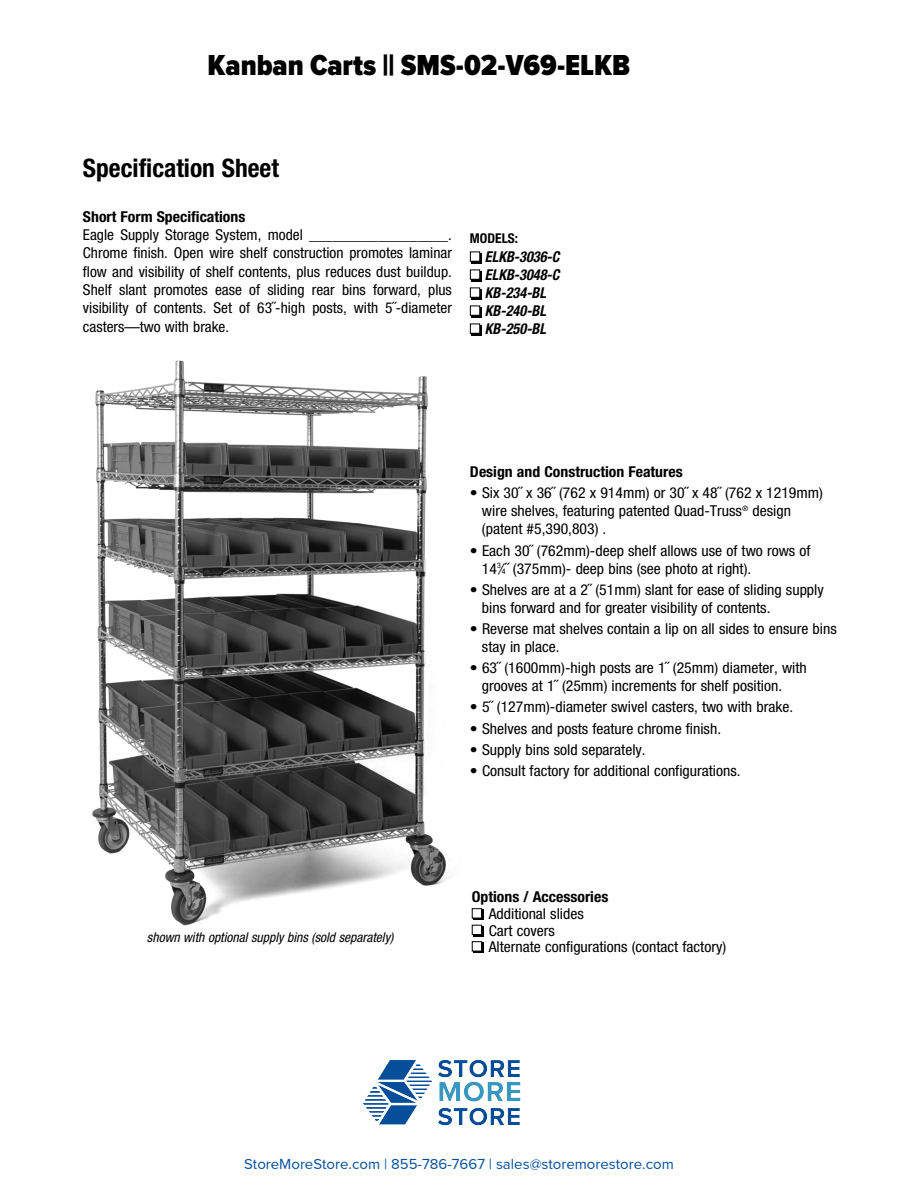
<style>
.page{position:relative;width:918px;height:1188px;background:#fff}
.page>*{position:absolute;margin:0;border:0;box-sizing:border-box;transform-origin:0 0}
.t1{font:900 30px "Proxima Nova Cond";color:#000}
.t2{font:700 condensed 25.5px "Helvetica Neue LT Pro";color:#000}
.t3{font:condensed 15px/18px "Helvetica Neue LT Pro";color:#000;scale:1.05 1}
.t4{font:condensed 15px/18.3px "Helvetica Neue LT Pro";color:#000;text-align:justify}
.t5{font:700 condensed 15px "Helvetica Neue LT Pro";color:#000;scale:1.05 1}
.t6{font:15px "Proxima Nova";color:#054f9c}
.t7{font:italic 700 condensed 15px/18px "Helvetica Neue LT Pro";color:#000;scale:.95 1}
.t8{font:italic condensed 13.5px "Helvetica Neue LT Pro";color:#000}
.t9{font:700 condensed 13.5px "Helvetica Neue LT Pro";color:#000}
.s1{font-size:7.5px}
</style>
<div class="page">
<div style="left:471px;top:253px;width:11px;height:10px;background:#000"></div>
<div style="left:471px;top:252px;width:8px;height:9px;background:#fff"></div>
<div style="left:470px;top:252px;width:10px;height:10px;border:1px solid #000"></div>
<div style="left:471px;top:289px;width:11px;height:10px;background:#000"></div>
<div style="left:471px;top:288px;width:8px;height:9px;background:#fff"></div>
<div style="left:470px;top:288px;width:10px;height:10px;border:1px solid #000"></div>
<div style="left:471px;top:307px;width:11px;height:10px;background:#000"></div>
<div style="left:471px;top:306px;width:8px;height:9px;background:#fff"></div>
<div style="left:470px;top:306px;width:10px;height:10px;border:1px solid #000"></div>
<div style="left:471px;top:325px;width:11px;height:10px;background:#000"></div>
<div style="left:471px;top:324px;width:8px;height:9px;background:#fff"></div>
<div style="left:470px;top:324px;width:10px;height:10px;border:1px solid #000"></div>
<div style="left:471px;top:271px;width:11px;height:10px;background:#000"></div>
<div style="left:471px;top:270px;width:8px;height:9px;background:#fff"></div>
<div style="left:470px;top:270px;width:10px;height:10px;border:1px solid #000"></div>
<div style="left:473px;top:910px;width:10px;height:10px;background:#000"></div>
<div style="left:473px;top:909px;width:8px;height:9px;background:#fff"></div>
<div style="left:472px;top:908px;width:10px;height:10px;border:1px solid #000"></div>
<div style="left:473px;top:926px;width:10px;height:10px;background:#000"></div>
<div style="left:473px;top:926px;width:8px;height:8px;background:#fff"></div>
<div style="left:472px;top:925px;width:10px;height:10px;border:1px solid #000"></div>
<div style="left:473px;top:943px;width:10px;height:10px;background:#000"></div>
<div style="left:473px;top:942px;width:8px;height:9px;background:#fff"></div>
<div style="left:472px;top:941px;width:10px;height:10px;border:1px solid #000"></div>
<img style="left:92px;top:360px;width:356px;height:566px">
<img style="left:363px;top:1060px;width:158px;height:66px">
<h1 class="t1" style="left:208px;top:48px;width:424px">Kanban Carts || SMS-02-V69-ELKB</h1>
<h2 class="t2" style="left:83px;top:159px;width:198px">Specification Sheet</h2>
<p class="t5" style="left:83px;top:211px;width:156px">Short Form Specifications</p>
<p class="t4" style="left:83px;top:227px;width:370px">Eagle Supply Storage System, model __________________.<br>Chrome finish. Open wire shelf construction promotes laminar flow and visibility of shelf contents, plus reduces dust buildup.<br>Shelf slant promotes ease of sliding rear bins forward, plus visibility of contents. Set of 63˝-high posts, with 5˝-diameter casters—two with brake.</p>
<p class="t9" style="left:470px;top:233px;width:50px">MODELS:</p>
<p class="t7" style="left:485px;top:248px;width:80px">ELKB-3036-C<br>ELKB-3048-C<br>KB-234-BL<br>KB-240-BL<br>KB-250-BL</p>
<p class="t8" style="left:147px;top:929px;width:248px">shown with optional supply bins (sold separately)</p>
<p class="t5" style="left:470px;top:466px;width:204px">Design and Construction Features</p>
<p class="t3" style="left:482px;top:485px;width:326px;text-indent:-12px">• Six 30˝ x 36˝ (762 x 914mm) or 30˝ x 48˝ (762 x 1219mm) wire shelves, featuring patented Quad-Truss<sup>®</sup> design (patent #5,390,803) .</p>
<p class="t3" style="left:482px;top:543px;width:314px;text-indent:-12px">• Each 30˝ (762mm)-deep shelf allows use of two rows of<br>14<sup>3</sup>⁄<span class="s1">4</span>˝ (375mm)- deep bins (see photo at right).</p>
<p class="t3" style="left:482px;top:582px;width:327px;text-indent:-12px">• Shelves are at a 2˝ (51mm) slant for ease of sliding supply bins forward and for greater visibility of contents.</p>
<p class="t3" style="left:482px;top:621px;width:339px;text-indent:-12px">• Reverse mat shelves contain a lip on all sides to ensure bins stay in place.</p>
<p class="t3" style="left:482px;top:660px;width:311px;text-indent:-12px">• 63˝ (1600mm)-high posts are 1˝ (25mm) diameter, with grooves at 1˝ (25mm) increments for shelf position.</p>
<p class="t3" style="left:470px;top:699px;width:309px">• 5˝ (127mm)-diameter swivel casters, two with brake.</p>
<p class="t3" style="left:470px;top:721px;width:241px">• Shelves and posts feature chrome finish.</p>
<p class="t3" style="left:470px;top:742px;width:169px">• Supply bins sold separately.</p>
<p class="t3" style="left:470px;top:763px;width:259px">• Consult factory for additional configurations.</p>
<p class="t5" style="left:472px;top:891px;width:132px">Options / Accessories</p>
<p class="t3" style="left:489px;top:907px;width:228px;line-height:16.5px">Additional slides<br>Cart covers<br>Alternate configurations (contact factory)</p>
<p class="t6" style="left:244px;top:1157px;width:431px">StoreMoreStore.com | 855-786-7667 | sales@storemorestore.com</p>
</div>
